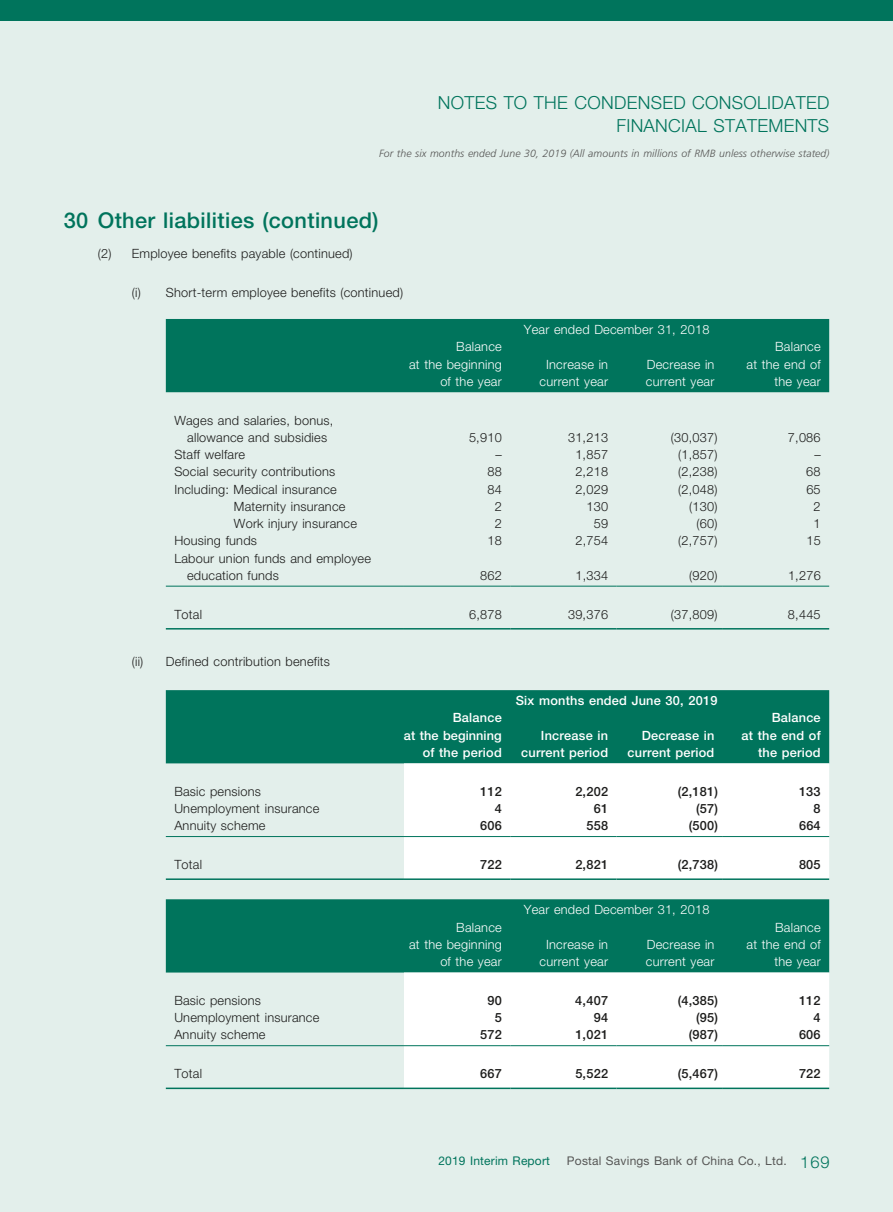
<style>
.page{position:relative;width:893px;height:1212px;background:#e3efeb}
.page>*{position:absolute;margin:0;border:0;box-sizing:border-box;transform-origin:0 0}
.t1{font:500 21.75px "Helvetica Neue LT Std";letter-spacing:.015em;color:#00745c}
.t2{font:300 18px/24px "Helvetica Neue LT Std";letter-spacing:.015em;color:#00745c;text-align:right}
.t3{font:300 12.75px/17.2px "Helvetica Neue LT Std";letter-spacing:.015em;color:#1c1c1b;text-align:center}
.t4{font:300 12.75px/17.2px "Helvetica Neue LT Std";letter-spacing:.015em;color:#fff;text-align:right}
.t5{font:500 12.75px/17.2px "Helvetica Neue LT Std";letter-spacing:.015em;color:#fff;text-align:right}
.t6{font:500 12.75px "Helvetica Neue LT Std";letter-spacing:.015em;color:#1c1c1b}
.t7{font:12px "Helvetica Neue LT Std";letter-spacing:.015em;color:#575756}
.t8{font:12px "Helvetica Neue LT Std";letter-spacing:.015em;color:#00745c}
.t9{font:italic 300 10.5px "Frutiger LT Std";letter-spacing:.005em;color:#575756}
.s1{font-weight:300;font-size:16.5px;color:#00745c}
</style>
<div class="page">
<div style="left:0;top:0;width:893px;height:21px;background:#00745c"></div>
<div style="left:166px;top:319px;width:663px;height:73px;background:#00745c"></div>
<hr style="left:166px;top:586px;width:238px;height:1px;background:#00745c">
<hr style="left:404px;top:586px;width:106px;height:1px;background:#00745c">
<hr style="left:510px;top:586px;width:107px;height:1px;background:#00745c">
<hr style="left:617px;top:586px;width:106px;height:1px;background:#00745c">
<hr style="left:723px;top:586px;width:106px;height:1px;background:#00745c">
<hr style="left:166px;top:628px;width:238px;height:1px;background:#00745c">
<hr style="left:404px;top:628px;width:106px;height:1px;background:#00745c">
<hr style="left:510px;top:628px;width:107px;height:1px;background:#00745c">
<hr style="left:617px;top:628px;width:106px;height:1px;background:#00745c">
<hr style="left:723px;top:628px;width:106px;height:1px;background:#00745c">
<div style="left:166px;top:690px;width:663px;height:73px;background:#00745c"></div>
<div style="left:404px;top:763px;width:425px;height:115px;background:#fff"></div>
<hr style="left:166px;top:836px;width:238px;height:1px;background:#00745c">
<hr style="left:404px;top:836px;width:106px;height:1px;background:#00745c">
<hr style="left:510px;top:836px;width:107px;height:1px;background:#00745c">
<hr style="left:617px;top:836px;width:106px;height:1px;background:#00745c">
<hr style="left:723px;top:836px;width:106px;height:1px;background:#00745c">
<hr style="left:166px;top:878px;width:238px;height:2px;background:#00745c">
<hr style="left:404px;top:878px;width:106px;height:2px;background:#00745c">
<hr style="left:510px;top:878px;width:107px;height:2px;background:#00745c">
<hr style="left:617px;top:878px;width:106px;height:2px;background:#00745c">
<hr style="left:723px;top:878px;width:106px;height:2px;background:#00745c">
<div style="left:166px;top:899px;width:663px;height:73px;background:#00745c"></div>
<div style="left:404px;top:972px;width:425px;height:115px;background:#fff"></div>
<hr style="left:166px;top:1045px;width:238px;height:1px;background:#00745c">
<hr style="left:404px;top:1045px;width:106px;height:1px;background:#00745c">
<hr style="left:510px;top:1045px;width:107px;height:1px;background:#00745c">
<hr style="left:617px;top:1045px;width:106px;height:1px;background:#00745c">
<hr style="left:723px;top:1045px;width:106px;height:1px;background:#00745c">
<hr style="left:166px;top:1087px;width:238px;height:2px;background:#00745c">
<hr style="left:404px;top:1087px;width:106px;height:2px;background:#00745c">
<hr style="left:510px;top:1087px;width:107px;height:2px;background:#00745c">
<hr style="left:617px;top:1087px;width:106px;height:2px;background:#00745c">
<hr style="left:723px;top:1087px;width:106px;height:2px;background:#00745c">
<h2 class="t2" style="left:438px;top:90px;width:393px">NOTES TO THE CONDENSED CONSOLIDATED<br>FINANCIAL STATEMENTS</h2>
<p class="t9" style="left:379px;top:147px;width:452px">For the six months ended June 30, 2019 (All amounts in millions of RMB unless otherwise stated)</p>
<h1 class="t1" style="left:64px;top:207px;width:316px">30 Other liabilities (continued)</h1>
<p class="t3" style="left:98px;top:245px;width:256px">(2) Employee benefits payable (continued)</p>
<p class="t3" style="left:132px;top:284px;width:273px">(i) Short-term employee benefits (continued)</p>
<p class="t4" style="left:409px;top:338px;width:94px">Balance<br>at the beginning of the year</p>
<p class="t4" style="left:524px;top:321px;width:187px">Year ended December 31, 2018</p>
<p class="t4" style="left:540px;top:355px;width:70px;text-align:center">Increase in current year</p>
<p class="t4" style="left:646px;top:355px;width:70px;text-align:left">Decrease in current year</p>
<p class="t4" style="left:747px;top:338px;width:76px">Balance<br>at the end of the year</p>
<p class="t3" style="left:174px;top:411px;width:161px">Wages and salaries, bonus, allowance and subsidies</p>
<p class="t3" style="left:469px;top:428px;width:34px">5,910</p>
<p class="t3" style="left:568px;top:428px;width:42px">31,213</p>
<p class="t3" style="left:671px;top:428px;width:48px">(30,037)</p>
<p class="t3" style="left:788px;top:428px;width:34px">7,086</p>
<p class="t3" style="left:174px;top:446px;width:72px">Staff welfare</p>
<p class="t3" style="left:495px;top:446px;width:8px">–</p>
<p class="t3" style="left:575px;top:446px;width:34px">1,857</p>
<p class="t3" style="left:678px;top:446px;width:41px">(1,857)</p>
<p class="t3" style="left:814px;top:446px;width:8px">–</p>
<p class="t3" style="left:174px;top:463px;width:162px">Social security contributions</p>
<p class="t3" style="left:487px;top:463px;width:16px">88</p>
<p class="t3" style="left:575px;top:463px;width:34px">2,218</p>
<p class="t3" style="left:678px;top:463px;width:41px">(2,238)</p>
<p class="t3" style="left:806px;top:463px;width:16px">68</p>
<p class="t3" style="left:174px;top:480px;width:164px">Including: Medical insurance</p>
<p class="t3" style="left:487px;top:480px;width:16px">84</p>
<p class="t3" style="left:575px;top:480px;width:34px">2,029</p>
<p class="t3" style="left:678px;top:480px;width:41px">(2,048)</p>
<p class="t3" style="left:806px;top:480px;width:16px">65</p>
<p class="t3" style="left:234px;top:497px;width:113px">Maternity insurance</p>
<p class="t3" style="left:495px;top:497px;width:9px">2</p>
<p class="t3" style="left:586px;top:497px;width:23px">130</p>
<p class="t3" style="left:689px;top:497px;width:30px">(130)</p>
<p class="t3" style="left:814px;top:497px;width:9px">2</p>
<p class="t3" style="left:234px;top:515px;width:125px">Work injury insurance</p>
<p class="t3" style="left:495px;top:515px;width:9px">2</p>
<p class="t3" style="left:594px;top:515px;width:16px">59</p>
<p class="t3" style="left:696px;top:515px;width:22px">(60)</p>
<p class="t3" style="left:814px;top:515px;width:9px">1</p>
<p class="t3" style="left:174px;top:532px;width:84px">Housing funds</p>
<p class="t3" style="left:487px;top:532px;width:16px">18</p>
<p class="t3" style="left:575px;top:532px;width:34px">2,754</p>
<p class="t3" style="left:678px;top:532px;width:41px">(2,757)</p>
<p class="t3" style="left:806px;top:532px;width:16px">15</p>
<p class="t3" style="left:187px;top:549px;width:185px;text-align:left;text-indent:-13px">Labour union funds and employee education funds</p>
<p class="t3" style="left:480px;top:566px;width:23px">862</p>
<p class="t3" style="left:575px;top:566px;width:34px">1,334</p>
<p class="t3" style="left:689px;top:566px;width:30px">(920)</p>
<p class="t3" style="left:788px;top:566px;width:34px">1,276</p>
<p class="t3" style="left:174px;top:605px;width:29px">Total</p>
<p class="t3" style="left:469px;top:605px;width:34px">6,878</p>
<p class="t3" style="left:568px;top:605px;width:42px">39,376</p>
<p class="t3" style="left:671px;top:605px;width:48px">(37,809)</p>
<p class="t3" style="left:788px;top:605px;width:34px">8,445</p>
<p class="t3" style="left:132px;top:652px;width:200px">(ii) Defined contribution benefits</p>
<p class="t5" style="left:516px;top:692px;width:203px">Six months ended June 30, 2019</p>
<p class="t5" style="left:404px;top:709px;width:99px">Balance<br>at the beginning of the period</p>
<p class="t5" style="left:742px;top:709px;width:81px">Balance<br>at the end of the period</p>
<p class="t5" style="left:521px;top:726px;width:88px">Increase in current period</p>
<p class="t5" style="left:627px;top:726px;width:88px">Decrease in current period</p>
<p class="t3" style="left:174px;top:782px;width:88px">Basic pensions</p>
<p class="t6" style="left:480px;top:783px;width:23px">112</p>
<p class="t6" style="left:575px;top:783px;width:34px">2,202</p>
<p class="t6" style="left:678px;top:783px;width:42px">(2,181)</p>
<p class="t6" style="left:799px;top:783px;width:23px">133</p>
<p class="t3" style="left:174px;top:799px;width:147px">Unemployment insurance</p>
<p class="t6" style="left:495px;top:801px;width:9px">4</p>
<p class="t6" style="left:594px;top:801px;width:16px">61</p>
<p class="t6" style="left:696px;top:801px;width:23px">(57)</p>
<p class="t6" style="left:814px;top:801px;width:9px">8</p>
<p class="t3" style="left:174px;top:817px;width:93px">Annuity scheme</p>
<p class="t6" style="left:480px;top:818px;width:23px">606</p>
<p class="t6" style="left:586px;top:818px;width:23px">558</p>
<p class="t6" style="left:689px;top:818px;width:31px">(500)</p>
<p class="t6" style="left:799px;top:818px;width:23px">664</p>
<p class="t3" style="left:174px;top:856px;width:29px">Total</p>
<p class="t6" style="left:480px;top:857px;width:23px">722</p>
<p class="t6" style="left:575px;top:857px;width:34px">2,821</p>
<p class="t6" style="left:678px;top:857px;width:42px">(2,738)</p>
<p class="t6" style="left:799px;top:857px;width:23px">805</p>
<p class="t4" style="left:524px;top:901px;width:187px">Year ended December 31, 2018</p>
<p class="t4" style="left:409px;top:918px;width:94px">Balance<br>at the beginning of the year</p>
<p class="t4" style="left:747px;top:918px;width:76px">Balance<br>at the end of the year</p>
<p class="t4" style="left:540px;top:935px;width:70px;text-align:center">Increase in current year</p>
<p class="t4" style="left:646px;top:935px;width:70px;text-align:left">Decrease in current year</p>
<p class="t3" style="left:174px;top:991px;width:88px">Basic pensions</p>
<p class="t6" style="left:487px;top:993px;width:16px">90</p>
<p class="t6" style="left:575px;top:993px;width:34px">4,407</p>
<p class="t6" style="left:678px;top:993px;width:42px">(4,385)</p>
<p class="t6" style="left:799px;top:993px;width:23px">112</p>
<p class="t3" style="left:174px;top:1009px;width:147px">Unemployment insurance</p>
<p class="t6" style="left:495px;top:1010px;width:9px">5</p>
<p class="t6" style="left:594px;top:1010px;width:16px">94</p>
<p class="t6" style="left:696px;top:1010px;width:23px">(95)</p>
<p class="t6" style="left:814px;top:1010px;width:9px">4</p>
<p class="t3" style="left:174px;top:1026px;width:93px">Annuity scheme</p>
<p class="t6" style="left:480px;top:1027px;width:23px">572</p>
<p class="t6" style="left:575px;top:1027px;width:34px">1,021</p>
<p class="t6" style="left:689px;top:1027px;width:31px">(987)</p>
<p class="t6" style="left:799px;top:1027px;width:23px">606</p>
<p class="t3" style="left:174px;top:1065px;width:29px">Total</p>
<p class="t6" style="left:480px;top:1066px;width:23px">667</p>
<p class="t6" style="left:575px;top:1066px;width:34px">5,522</p>
<p class="t6" style="left:678px;top:1066px;width:42px">(5,467)</p>
<p class="t6" style="left:799px;top:1066px;width:23px">722</p>
<p class="t8" style="left:438px;top:1154px;width:113px">2019 Interim Report</p>
<p class="t7" style="left:567px;top:1154px;width:264px">Postal Savings Bank of China Co., Ltd. <span class="s1">169</span></p>
</div>
